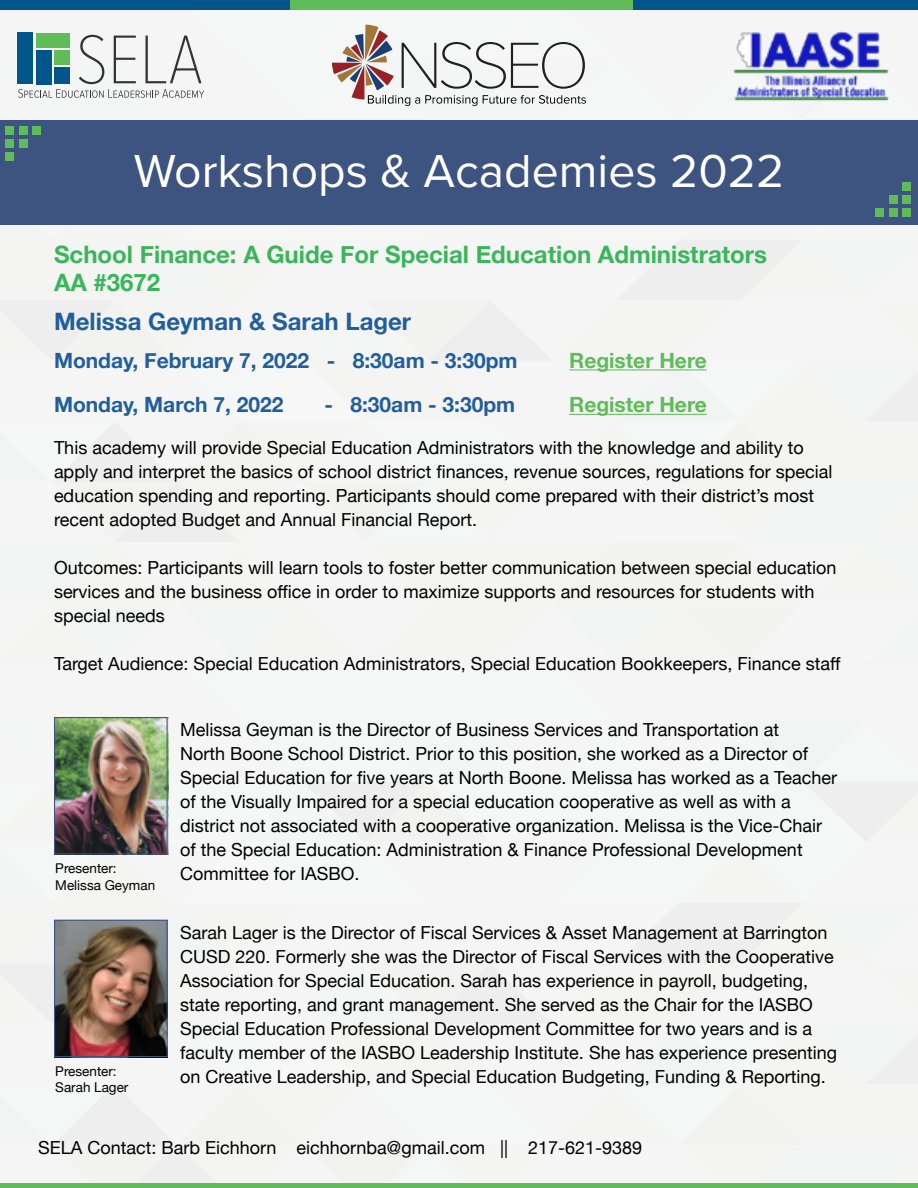
<style>
.page{position:relative;width:918px;height:1188px;background:#f5f5f5}
.page>*{position:absolute;margin:0;border:0;box-sizing:border-box;transform-origin:0 0}
.t1{font:48px "Proxima Nova";color:#fff}
.t2{font:700 24px "Helvetica Neue";color:#3ab65a}
.t3{font:700 24px "Helvetica Neue";color:#215e9e}
.t4{font:700 21px "Helvetica Neue";color:#215e9e}
.t5{font:700 21px "Helvetica Neue";color:#5fbc59}
.t6{font:18px/24px "Helvetica Neue";color:#000}
.t7{font:13.5px "Helvetica Neue";color:#000}
</style>
<div class="page">
<div style="left:54px;top:68px;width:15px;height:16px;background:#02558a"></div>
<div style="left:54px;top:50px;width:15px;height:15px;background:#5fbc59"></div>
<div style="left:36px;top:33px;width:33px;height:14px;background:#5fbc59"></div>
<div style="left:36px;top:50px;width:15px;height:34px;background:#02558a"></div>
<div style="left:18px;top:33px;width:15px;height:51px;background:#02558a"></div>
<img style="left:729px;top:29px;width:164px;height:73px">
<div style="left:291px;top:0;width:342px;height:9px;background:#5fbc59"></div>
<div style="left:0;top:120px;width:918px;height:105px;background:#3d5480"></div>
<hr style="left:569px;top:369px;width:138px;height:1px;background:#5fbc59">
<hr style="left:569px;top:414px;width:138px;height:1px;background:#5fbc59">
<img style="left:54px;top:719px;width:114px;height:136px">
<div style="left:54px;top:717px;width:114px;height:137px;border:1px solid #3d5480"></div>
<img style="left:56px;top:922px;width:110px;height:133px">
<div style="left:54px;top:920px;width:114px;height:137px;border:1px solid #3d5480"></div>
<div style="left:6px;top:126px;width:8px;height:9px;background:#5fbc59"></div>
<div style="left:6px;top:139px;width:8px;height:9px;background:#5fbc59"></div>
<div style="left:6px;top:152px;width:8px;height:9px;background:#5fbc59"></div>
<div style="left:19px;top:126px;width:8px;height:9px;background:#5fbc59"></div>
<div style="left:32px;top:126px;width:9px;height:9px;background:#5fbc59"></div>
<div style="left:19px;top:139px;width:8px;height:9px;background:#5fbc59"></div>
<div style="left:902px;top:208px;width:9px;height:9px;background:#5fbc59"></div>
<div style="left:902px;top:195px;width:9px;height:8px;background:#5fbc59"></div>
<div style="left:902px;top:182px;width:9px;height:8px;background:#5fbc59"></div>
<div style="left:889px;top:208px;width:8px;height:9px;background:#5fbc59"></div>
<div style="left:876px;top:208px;width:8px;height:9px;background:#5fbc59"></div>
<div style="left:889px;top:195px;width:8px;height:8px;background:#5fbc59"></div>
<p class="t1" style="left:134px;top:136px;width:652px">Workshops &amp; Academies 2022</p>
<p class="t2" style="left:54px;top:235px;width:715px">School Finance: A Guide For Special Education Administrators</p>
<p class="t2" style="left:54px;top:264px;width:108px">AA #3672</p>
<p class="t3" style="left:54px;top:303px;width:359px">Melissa Geyman &amp; Sarah Lager</p>
<p class="t4" style="left:54px;top:344px;width:465px">Monday, February 7, 2022 - 8:30am - 3:30pm</p>
<p class="t5" style="left:569px;top:344px;width:139px">Register Here</p>
<p class="t4" style="left:54px;top:388px;width:231px">Monday, March 7, 2022</p>
<p class="t4" style="left:324px;top:388px;width:192px">- 8:30am - 3:30pm</p>
<p class="t5" style="left:569px;top:388px;width:139px">Register Here</p>
<p class="t6" style="left:54px;top:437px;width:780px">This academy will provide Special Education Administrators with the knowledge and ability to apply and interpret the basics of school district finances, revenue sources, regulations for special education spending and reporting. Participants should come prepared with their district’s most recent adopted Budget and Annual Financial Report.</p>
<p class="t6" style="left:54px;top:557px;width:784px">Outcomes: Participants will learn tools to foster better communication between special education services and the business office in order to maximize supports and resources for students with special needs</p>
<p class="t6" style="left:54px;top:653px;width:788px">Target Audience: Special Education Administrators, Special Education Bookkeepers, Finance staff</p>
<p class="t7" style="left:55px;top:859px;width:63px">Presenter:</p>
<p class="t7" style="left:55px;top:875px;width:101px">Melissa Geyman</p>
<p class="t7" style="left:55px;top:1062px;width:63px">Presenter:</p>
<p class="t7" style="left:55px;top:1078px;width:75px">Sarah Lager</p>
<p class="t6" style="left:180px;top:719px;width:659px">Melissa Geyman is the Director of Business Services and Transportation at<br>North Boone School District. Prior to this position, she worked as a Director of Special Education for five years at North Boone. Melissa has worked as a Teacher of the Visually Impaired for a special education cooperative as well as with a district not associated with a cooperative organization. Melissa is the Vice-Chair of the Special Education: Administration &amp; Finance Professional Development Committee for IASBO.</p>
<p class="t6" style="left:180px;top:922px;width:658px">Sarah Lager is the Director of Fiscal Services &amp; Asset Management at Barrington CUSD 220. Formerly she was the Director of Fiscal Services with the Cooperative Association for Special Education. Sarah has experience in payroll, budgeting, state reporting, and grant management. She served as the Chair for the IASBO Special Education Professional Development Committee for two years and is a faculty member of the IASBO Leadership Institute. She has experience presenting on Creative Leadership, and Special Education Budgeting, Funding &amp; Reporting.</p>
<p class="t6" style="left:38px;top:1137px;width:605px">SELA Contact: Barb Eichhorn eichhornba@gmail.com || 217-621-9389</p>
</div>
